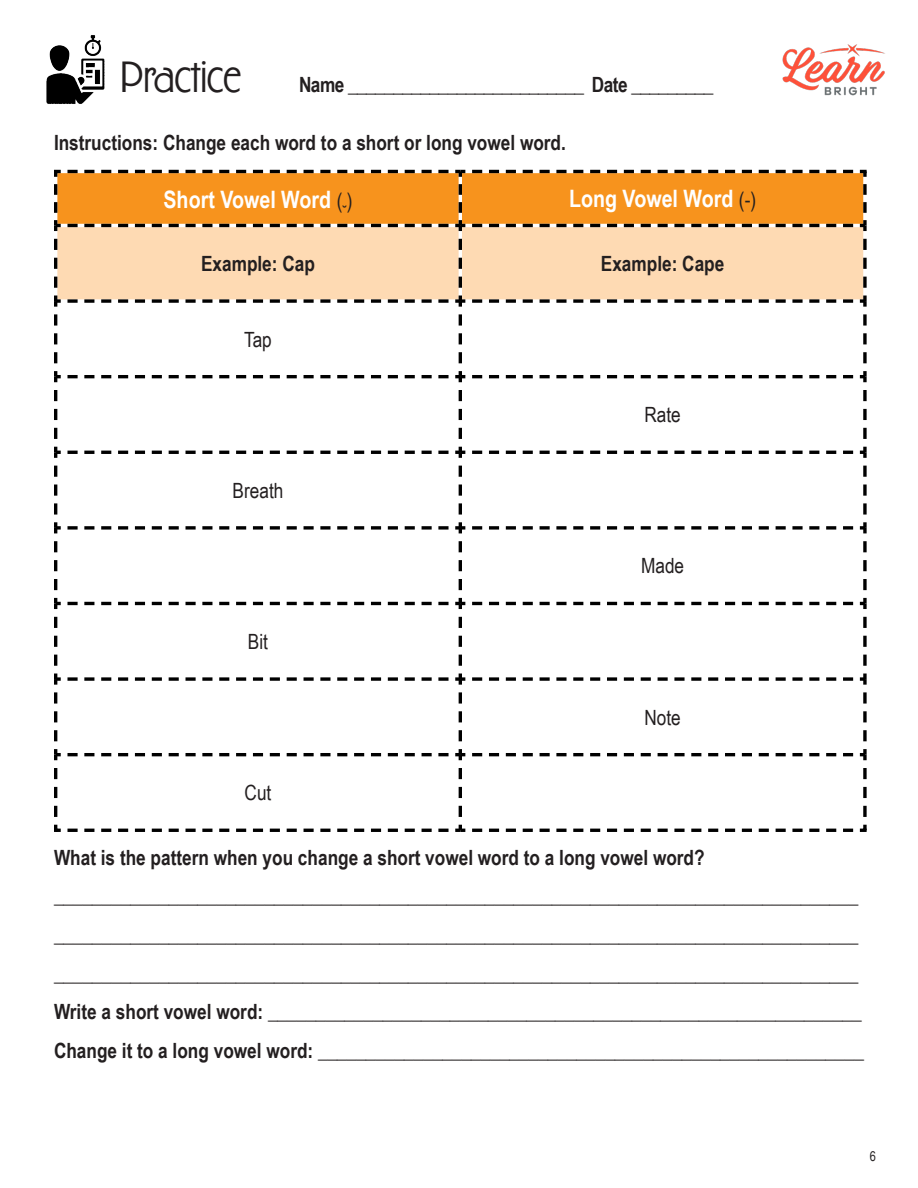
<style>
.page{position:relative;width:918px;height:1188px;background:#fff}
.page>*{position:absolute;margin:0;border:0;box-sizing:border-box;transform-origin:0 0}
.t1{font:48px "Hardwood LP";letter-spacing:-.025em;color:#231f20}
.t2{font:700 24px "Arial Narrow";color:#fff}
.Heading_2{font:700 21px "Arial Narrow";color:#231f20}
.Heading_2-2{font:700 21px "Arial Narrow";letter-spacing:-.025em;color:#231f20}
.t3{font:21px "Arial Narrow";color:#231f20}
.t4{font:13.5px "Arial Narrow";color:#231f20}
.s1{font-weight:400;font-size:21px;color:#231f20}
</style>
<div class="page">
<div style="left:57px;top:288px;width:806px;height:11px;background:#fedab3"></div>
<hr style="left:459px;top:225px;width:3px;height:76px;background:#fff">
<svg style="left:54px;top:169px;width:813px;height:119px;background:#f0b46f"></svg>
<svg style="left:54px;top:296px;width:7px;height:67px"></svg>
<svg style="left:67px;top:296px;width:398px;height:67px"></svg>
<svg style="left:472px;top:296px;width:395px;height:67px"></svg>
<svg style="left:54px;top:371px;width:7px;height:68px"></svg>
<svg style="left:67px;top:371px;width:398px;height:68px"></svg>
<svg style="left:472px;top:371px;width:395px;height:68px"></svg>
<svg style="left:54px;top:447px;width:7px;height:68px"></svg>
<svg style="left:67px;top:447px;width:398px;height:68px"></svg>
<svg style="left:472px;top:447px;width:395px;height:68px"></svg>
<svg style="left:54px;top:522px;width:7px;height:68px"></svg>
<svg style="left:67px;top:522px;width:398px;height:68px"></svg>
<svg style="left:472px;top:522px;width:395px;height:68px"></svg>
<svg style="left:54px;top:598px;width:7px;height:68px"></svg>
<svg style="left:67px;top:598px;width:398px;height:68px"></svg>
<svg style="left:472px;top:598px;width:395px;height:68px"></svg>
<svg style="left:54px;top:674px;width:7px;height:67px"></svg>
<svg style="left:67px;top:674px;width:398px;height:67px"></svg>
<svg style="left:472px;top:674px;width:395px;height:67px"></svg>
<svg style="left:67px;top:749px;width:398px;height:68px"></svg>
<svg style="left:472px;top:749px;width:395px;height:68px"></svg>
<svg style="left:54px;top:749px;width:7px;height:83px"></svg>
<svg style="left:67px;top:825px;width:800px;height:7px"></svg>
<img style="left:46px;top:35px;width:59px;height:69px">
<img style="left:782px;top:44px;width:103px;height:52px">
<h1 class="t1" style="left:120px;top:51px;width:123px">Practice</h1>
<p class="Heading_2-2" style="left:299px;top:69px;width:416px">Name __________________________ Date _________</p>
<p class="Heading_2" style="left:54px;top:127px;width:513px">Instructions: Change each word to a short or long vowel word.</p>
<p class="t2" style="left:164px;top:182px;width:190px">Short Vowel Word <span class="s1">(</span><sub>˘</sub><span class="s1">)</span></p>
<p class="t2" style="left:569px;top:181px;width:189px">Long Vowel Word <span class="s1">(-)</span></p>
<p class="Heading_2" style="left:201px;top:248px;width:115px">Example: Cap</p>
<p class="Heading_2" style="left:601px;top:248px;width:125px">Example: Cape</p>
<p class="t3" style="left:244px;top:324px;width:29px">Tap</p>
<p class="t3" style="left:233px;top:475px;width:52px">Breath</p>
<p class="t3" style="left:248px;top:626px;width:22px">Bit</p>
<p class="t3" style="left:245px;top:777px;width:28px">Cut</p>
<p class="t3" style="left:644px;top:399px;width:38px">Rate</p>
<p class="t3" style="left:641px;top:551px;width:45px">Made</p>
<p class="t3" style="left:644px;top:702px;width:38px">Note</p>
<p class="Heading_2" style="left:54px;top:841px;width:652px">What is the pattern when you change a short vowel word to a long vowel word?</p>
<p class="Heading_2" style="left:54px;top:880px;width:806px">____________________________________________________________________________________</p>
<p class="Heading_2" style="left:54px;top:919px;width:806px">____________________________________________________________________________________</p>
<p class="Heading_2" style="left:54px;top:957px;width:806px">____________________________________________________________________________________</p>
<p class="Heading_2" style="left:54px;top:996px;width:809px">Write a short vowel word: ______________________________________________________________</p>
<p class="Heading_2" style="left:54px;top:1035px;width:811px">Change it to a long vowel word: _________________________________________________________</p>
<p class="t4" style="left:870px;top:1146px;width:8px">6</p>
</div>
